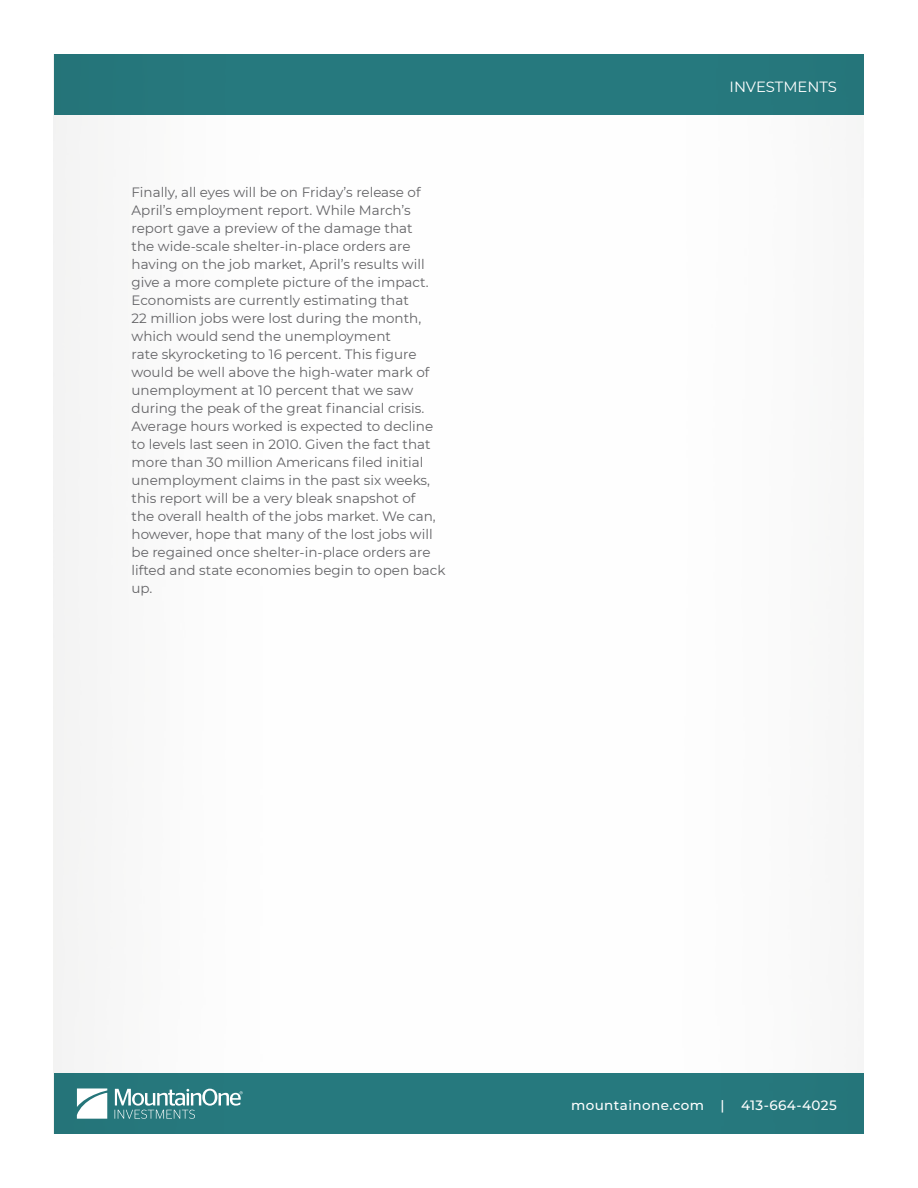
<style>
.page{position:relative;width:918px;height:1188px;background:#fff}
.page>*{position:absolute;margin:0;border:0;box-sizing:border-box;transform-origin:0 0}
.t1{font:14.85px "Montserrat";color:#fff}
.Bullets_2{font:13.5px/18px "Montserrat";color:#636366}
.t2{font:500 13.5px "Montserrat";letter-spacing:.03em;color:#fff}
</style>
<div class="page">
<div style="left:54px;top:1073px;width:810px;height:61px;background:#277a7f"></div>
<div style="left:54px;top:54px;width:810px;height:61px;background:#277a7f"></div>
<svg style="left:77px;top:1088px;width:30px;height:31px"></svg>
<svg style="left:115px;top:1089px;width:128px;height:30px"></svg>
<p class="Bullets_2" style="left:132px;top:182px;width:315px">Finally, all eyes will be on Friday’s release of April’s employment report. While March’s report gave a preview of the damage that<br>the wide-scale shelter-in-place orders are having on the job market, April’s results will give a more complete picture of the impact.<br>Economists are currently estimating that<br>22 million jobs were lost during the month, which would send the unemployment<br>rate skyrocketing to 16 percent. This figure would be well above the high-water mark of unemployment at 10 percent that we saw during the peak of the great financial crisis.<br>Average hours worked is expected to decline to levels last seen in 2010. Given the fact that more than 30 million Americans filed initial unemployment claims in the past six weeks, this report will be a very bleak snapshot of<br>the overall health of the jobs market. We can, however, hope that many of the lost jobs will be regained once shelter-in-place orders are lifted and state economies begin to open back up.</p>
<p class="t1" style="left:730px;top:76px;width:109px">INVESTMENTS</p>
<p class="t2" style="left:571px;top:1096px;width:267px">mountainone.com | 413-664-4025</p>
</div>
